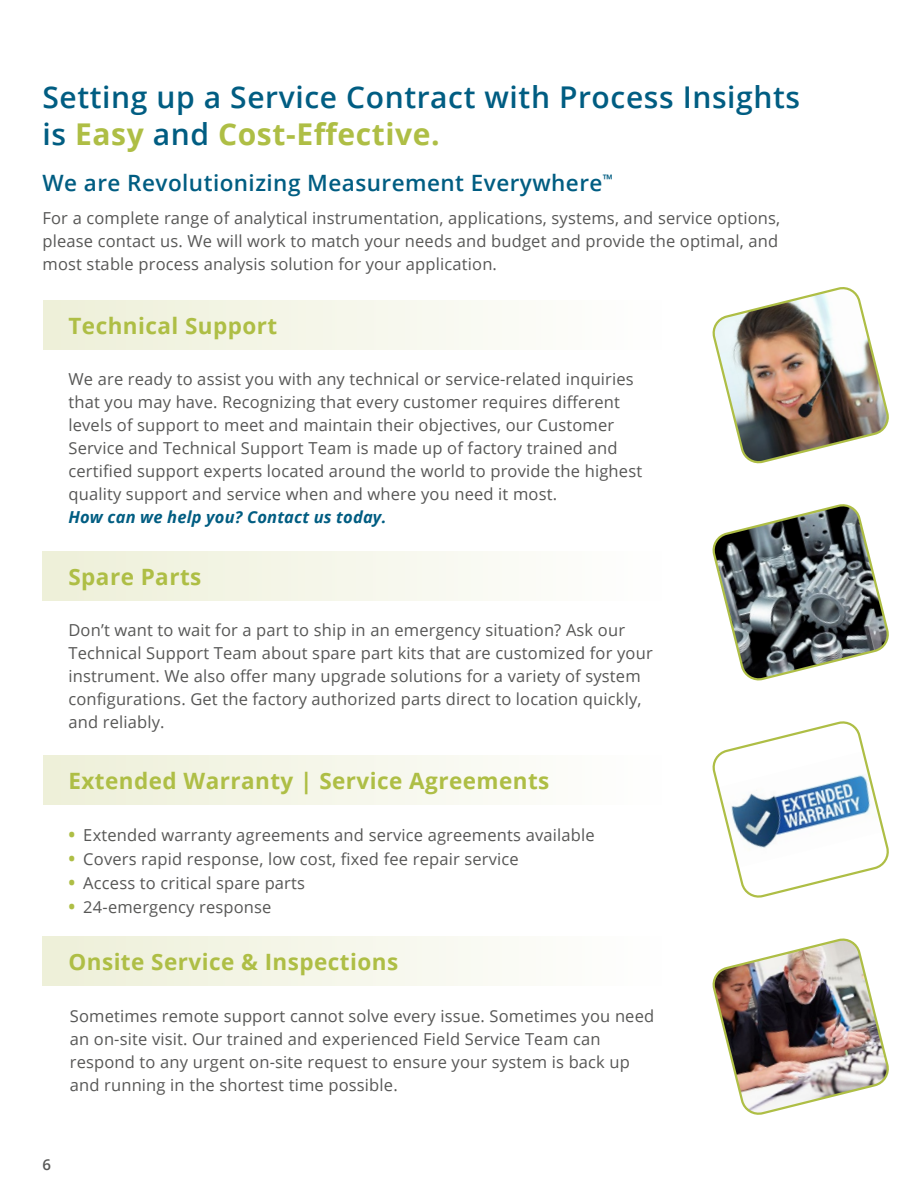
<style>
.page{position:relative;width:918px;height:1188px;background:#fff}
.page>*{position:absolute;margin:0;border:0;box-sizing:border-box;transform-origin:0 0}
.t1{font:600 30px/37.5px "Open Sans";letter-spacing:.02em;color:#005d82}
.t2{font:700 22.5px "Open Sans";letter-spacing:.02em;color:#aebe45}
.t3{font:600 22.5px "Open Sans";letter-spacing:.02em;color:#005d82}
.t4{font:16.5px/23px "Open Sans";letter-spacing:.01em;color:#575756}
.t5{font:italic 700 16.5px "Open Sans";letter-spacing:.01em;color:#005d82}
.t6{font:600 15px "Open Sans";color:#575756}
.s1{font-weight:700;color:#aebe45}
.s2{font-weight:700;font-size:18px;color:#aebe45}
</style>
<div class="page">
<div style="left:43px;top:551px;width:619px;height:50px;background:linear-gradient(to right,#eef0d9,#fefefe)"></div>
<div style="left:43px;top:937px;width:619px;height:49px;background:linear-gradient(to right,#eef0d9,#fefefe)"></div>
<div style="left:43px;top:300px;width:619px;height:50px;background:linear-gradient(to right,#eef0d8,#fefefe)"></div>
<div style="left:43px;top:755px;width:619px;height:50px;background:linear-gradient(to right,#eef0d8,#fefefe)"></div>
<img style="left:712px;top:287px;width:177px;height:177px">
<svg style="left:712px;top:504px;width:177px;height:177px"></svg>
<svg style="left:712px;top:721px;width:177px;height:177px"></svg>
<img style="left:712px;top:938px;width:177px;height:177px">
<h1 class="t1" style="left:43px;top:78px;width:759px">Setting up a Service Contract with Process Insights is <span class="s1">Easy</span> and <span class="s1">Cost-Effective.</span></h1>
<h2 class="t3" style="left:43px;top:168px;width:572px">We are Revolutionizing Measurement Everywhere<sup>™</sup></h2>
<p class="t4" style="left:43px;top:206px;width:739px">For a complete range of analytical instrumentation, applications, systems, and service options, please contact us. We will work to match your needs and budget and provide the optimal, and most stable process analysis solution for your application.</p>
<h2 class="t2" style="left:68px;top:310px;width:210px">Technical Support</h2>
<p class="t4" style="left:68px;top:368px;width:575px">We are ready to assist you with any technical or service-related inquiries that you may have. Recognizing that every customer requires different levels of support to meet and maintain their objectives, our Customer Service and Technical Support Team is made up of factory trained and certified support experts located around the world to provide the highest quality support and service when and where you need it most.</p>
<p class="t5" style="left:68px;top:506px;width:319px">How can we help you? Contact us today.</p>
<h2 class="t2" style="left:68px;top:561px;width:134px">Spare Parts</h2>
<p class="t4" style="left:68px;top:618px;width:586px">Don’t want to wait for a part to ship in an emergency situation? Ask our Technical Support Team about spare part kits that are customized for your instrument. We also offer many upgrade solutions for a variety of system configurations. Get the factory authorized parts direct to location quickly, and reliably.</p>
<h2 class="t2" style="left:68px;top:765px;width:483px">Extended Warranty | Service Agreements</h2>
<p class="t4" style="left:68px;top:824px;width:528px"><span class="s2">•</span> Extended warranty agreements and service agreements available</p>
<p class="t4" style="left:68px;top:848px;width:452px"><span class="s2">•</span> Covers rapid response, low cost, fixed fee repair service</p>
<p class="t4" style="left:68px;top:872px;width:238px"><span class="s2">•</span> Access to critical spare parts</p>
<p class="t4" style="left:68px;top:896px;width:205px"><span class="s2">•</span> 24-emergency response</p>
<h2 class="t2" style="left:68px;top:946px;width:331px">Onsite Service &amp; Inspections</h2>
<p class="t4" style="left:70px;top:1004px;width:586px">Sometimes remote support cannot solve every issue. Sometimes you need an on-site visit. Our trained and experienced Field Service Team can respond to any urgent on-site request to ensure your system is back up and running in the shortest time possible.</p>
<p class="t6" style="left:43px;top:1155px;width:10px">6</p>
</div>
